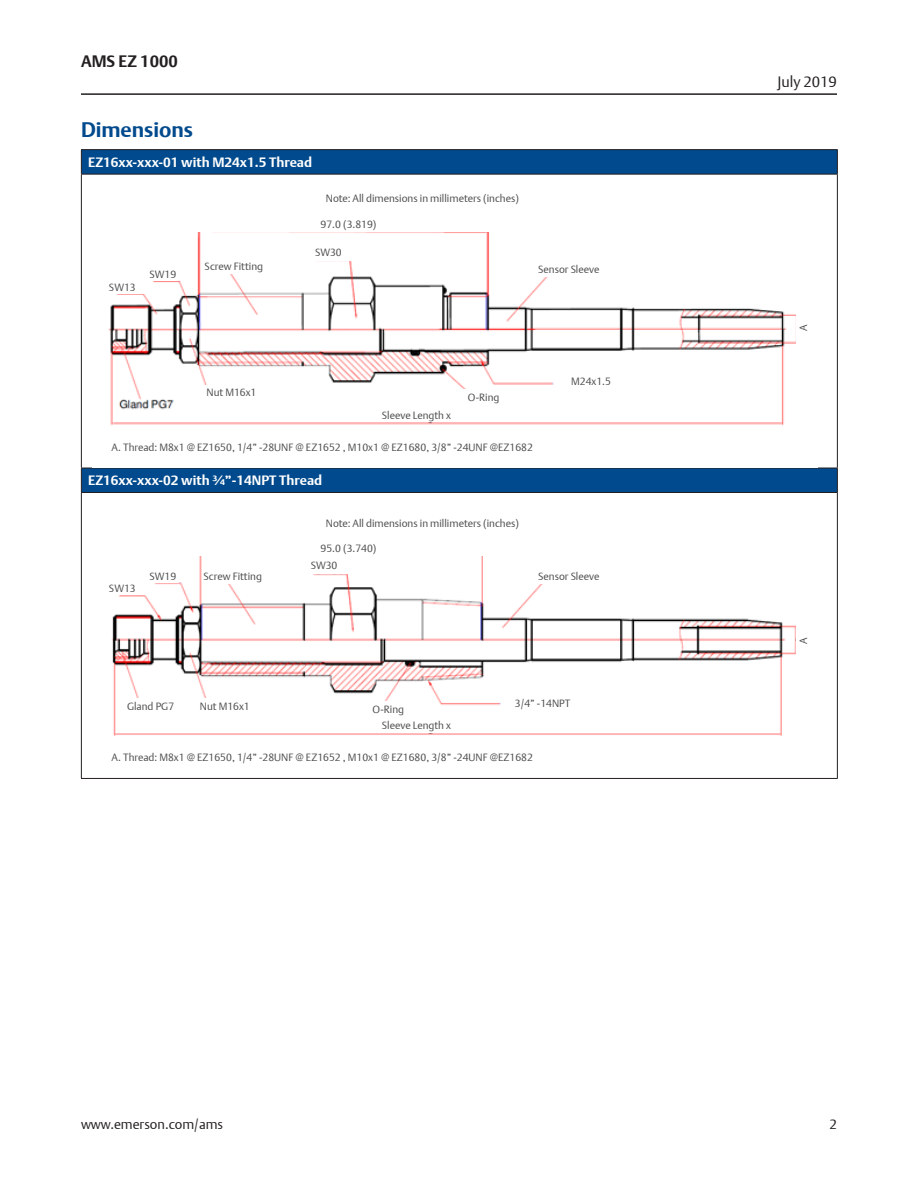
<style>
.page{position:relative;width:918px;height:1188px;background:#fff}
.page>*{position:absolute;margin:0;border:0;box-sizing:border-box;transform-origin:0 0}
.Subhead_1{font:700 21px "DTL Argo T";color:#004a8d}
.t1{font:700 16.5px "DTL Argo T";color:#231f20}
.t2{font:15px "DTL Argo T Light";color:#231f20}
.Table_Header{font:700 13.5px "DTL Argo T";color:#fff}
.t3{font:13.5px "DTL Argo T Light";color:#231f20}
.Table_Header-2{font:10.5px "DTL Argo T Light";color:#4b4c4d}
</style>
<div class="page">
<hr style="left:81px;top:93px;width:756px;height:2px;background:#231f20">
<svg style="left:82px;top:150px;width:755px;height:342px;fill:#004a8d"></svg>
<hr style="left:81px;top:174px;width:757px;height:1px;background:#231f20">
<hr style="left:81px;top:468px;width:757px;height:1px;background:#231f20">
<hr style="left:81px;top:492px;width:757px;height:1px;background:#231f20">
<hr style="left:81px;top:778px;width:757px;height:1px;background:#231f20">
<hr style="left:81px;top:149px;width:757px;height:1px;background:#231f20">
<svg style="left:81px;top:150px;width:1px;height:24px"></svg>
<svg style="left:837px;top:150px;width:1px;height:24px"></svg>
<hr style="left:81px;top:174px;width:1px;height:294px;background:#231f20">
<hr style="left:837px;top:174px;width:1px;height:294px;background:#231f20">
<svg style="left:81px;top:468px;width:1px;height:24px"></svg>
<svg style="left:837px;top:468px;width:1px;height:24px"></svg>
<hr style="left:81px;top:493px;width:1px;height:285px;background:#231f20">
<hr style="left:837px;top:493px;width:1px;height:285px;background:#231f20">
<img style="left:92px;top:185px;width:726px;height:283px">
<img style="left:112px;top:556px;width:684px;height:180px">
<div style="left:315px;top:190px;width:252px;height:21px;background:#fff"></div>
<div style="left:101px;top:439px;width:497px;height:20px;background:#fff"></div>
<div style="left:187px;top:217px;width:309px;height:14px;background:#fff"></div>
<div style="left:204px;top:260px;width:73px;height:14px;background:#fff"></div>
<div style="left:315px;top:246px;width:72px;height:14px;background:#fff"></div>
<div style="left:146px;top:267px;width:32px;height:14px;background:#fff"></div>
<div style="left:99px;top:279px;width:46px;height:15px;background:#fff"></div>
<div style="left:196px;top:385px;width:63px;height:14px;background:#fff"></div>
<div style="left:457px;top:389px;width:64px;height:14px;background:#fff"></div>
<div style="left:371px;top:408px;width:95px;height:14px;background:#fff"></div>
<div style="left:561px;top:374px;width:63px;height:14px;background:#fff"></div>
<div style="left:796px;top:294px;width:14px;height:63px;background:#fff"></div>
<div style="left:538px;top:262px;width:86px;height:15px;background:#fff"></div>
<div style="left:203px;top:570px;width:73px;height:14px;background:#fff"></div>
<div style="left:310px;top:559px;width:73px;height:14px;background:#fff"></div>
<div style="left:146px;top:569px;width:32px;height:14px;background:#fff"></div>
<div style="left:99px;top:581px;width:46px;height:14px;background:#fff"></div>
<div style="left:117px;top:699px;width:63px;height:14px;background:#fff"></div>
<div style="left:189px;top:699px;width:77px;height:14px;background:#fff"></div>
<div style="left:362px;top:702px;width:63px;height:14px;background:#fff"></div>
<div style="left:371px;top:718px;width:95px;height:14px;background:#fff"></div>
<div style="left:504px;top:696px;width:86px;height:14px;background:#fff"></div>
<div style="left:538px;top:570px;width:86px;height:14px;background:#fff"></div>
<h2 class="t1" style="left:81px;top:51px;width:98px">AMS EZ 1000</h2>
<p class="Subhead_1" style="left:81px;top:117px;width:114px">Dimensions</p>
<p class="Table_Header" style="left:88px;top:154px;width:226px">EZ16xx-xxx-01 with M24x1.5 Thread</p>
<p class="Table_Header-2" style="left:326px;top:192px;width:195px">Note: All dimensions in millimeters (inches)</p>
<p class="Table_Header-2" style="left:321px;top:218px;width:57px">97.0 (3.819)</p>
<p class="Table_Header-2" style="left:109px;top:281px;width:28px">SW13</p>
<p class="Table_Header-2" style="left:149px;top:268px;width:28px">SW19</p>
<p class="Table_Header-2" style="left:205px;top:260px;width:60px">Screw Fitting</p>
<p class="Table_Header-2" style="left:207px;top:386px;width:51px">Nut M16x1</p>
<p class="Table_Header-2" style="left:315px;top:246px;width:28px">SW30</p>
<p class="Table_Header-2" style="left:538px;top:263px;width:63px">Sensor Sleeve</p>
<p class="Table_Header-2" style="left:382px;top:409px;width:71px">Sleeve Length x</p>
<p class="Table_Header-2" style="left:468px;top:391px;width:33px">O-Ring</p>
<p class="Table_Header-2" style="left:571px;top:375px;width:41px">M24x1.5</p>
<p class="Table_Header-2" style="left:111px;top:441px;width:423px">A. Thread: M8x1 @ EZ1650, 1/4” -28UNF @ EZ1652 , M10x1 @ EZ1680, 3/8” -24UNF @EZ1682</p>
<p class="Table_Header" style="left:88px;top:473px;width:236px">EZ16xx-xxx-02 with ¾”-14NPT Thread</p>
<p class="Table_Header-2" style="left:326px;top:517px;width:195px">Note: All dimensions in millimeters (inches)</p>
<p class="Table_Header-2" style="left:321px;top:542px;width:57px">95.0 (3.740)</p>
<p class="Table_Header-2" style="left:109px;top:582px;width:28px">SW13</p>
<p class="Table_Header-2" style="left:149px;top:570px;width:28px">SW19</p>
<p class="Table_Header-2" style="left:204px;top:570px;width:60px">Screw Fitting</p>
<p class="Table_Header-2" style="left:311px;top:559px;width:28px">SW30</p>
<p class="Table_Header-2" style="left:127px;top:700px;width:49px">Gland PG7</p>
<p class="Table_Header-2" style="left:200px;top:700px;width:51px">Nut M16x1</p>
<p class="Table_Header-2" style="left:373px;top:703px;width:33px">O-Ring</p>
<p class="Table_Header-2" style="left:382px;top:719px;width:71px">Sleeve Length x</p>
<p class="Table_Header-2" style="left:538px;top:570px;width:63px">Sensor Sleeve</p>
<p class="Table_Header-2" style="left:515px;top:697px;width:57px">3/4” -14NPT</p>
<p class="Table_Header-2" style="left:111px;top:751px;width:423px">A. Thread: M8x1 @ EZ1650, 1/4” -28UNF @ EZ1652 , M10x1 @ EZ1680, 3/8” -24UNF @EZ1682</p>
<h3 class="t2" style="left:777px;top:73px;width:61px">July 2019</h3>
<p class="Table_Header-2" style="left:797px;top:331px;width:8px;rotate:-90deg">A</p>
<p class="Table_Header-2" style="left:797px;top:644px;width:8px;rotate:-90deg">A</p>
<p class="t3" style="left:81px;top:1116px;width:144px">www.emerson.com/ams</p>
<p class="t3" style="left:829px;top:1116px;width:9px">2</p>
</div>
